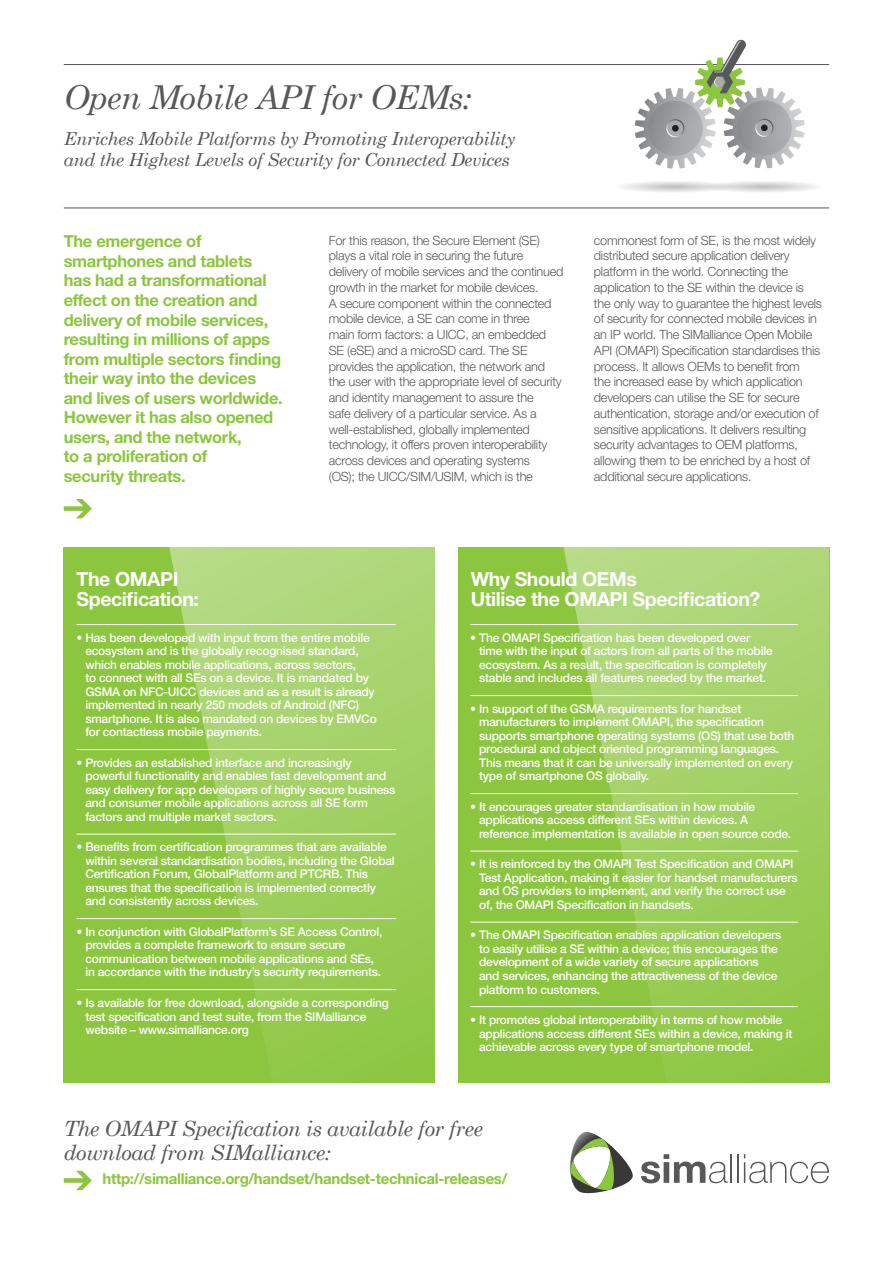
<style>
.page{position:relative;width:893px;height:1263px;background:#fff}
.page>*{position:absolute;margin:0;border:0;box-sizing:border-box;transform-origin:0 0}
.t1{font:italic 33px "Century Schoolbook";letter-spacing:-.02em;color:#58585a}
.t2{font:italic 21px "Century Schoolbook";letter-spacing:-.02em;color:#58585a}
.t3{font:700 19.5px/19.5px "Helvetica Neue LT";letter-spacing:-.02em;color:#fff}
.t4{font:italic 18px/21.6px "Century Schoolbook";letter-spacing:-.02em;color:#58585a}
.t5{font:700 16.5px/19.5px "Helvetica Neue LT";letter-spacing:-.02em;color:#8bc63e}
.t6{font:700 15px "Helvetica Neue LT";letter-spacing:-.02em;color:#8bc63e}
.t7{font:300 12.75px/15.8px "Helvetica Neue LT";letter-spacing:-.02em;color:#58585a}
.t8{font:500 12px/13.5px "Helvetica Neue LT";letter-spacing:-.02em;color:#fff}
</style>
<div class="page">
<hr style="left:64px;top:64px;width:765px;height:1px;background:#58585a">
<hr style="left:64px;top:208px;width:765px;height:1px;background:#58585a">
<div style="left:458px;top:547px;width:371px;height:536px;background:#8bc63e"></div>
<svg style="left:563px;top:547px;width:266px;height:527px"></svg>
<hr style="left:470px;top:624px;width:328px;height:1px;background:#fff">
<hr style="left:470px;top:695px;width:328px;height:1px;background:#fff">
<hr style="left:470px;top:793px;width:328px;height:1px;background:#fff">
<hr style="left:470px;top:851px;width:328px;height:1px;background:#fff">
<hr style="left:470px;top:922px;width:328px;height:1px;background:#fff">
<hr style="left:470px;top:1006px;width:328px;height:1px;background:#fff">
<div style="left:64px;top:547px;width:371px;height:536px;background:#8bc63e"></div>
<svg style="left:169px;top:547px;width:266px;height:527px"></svg>
<hr style="left:77px;top:624px;width:319px;height:1px;background:#fff">
<hr style="left:77px;top:749px;width:319px;height:1px;background:#fff">
<hr style="left:77px;top:834px;width:319px;height:1px;background:#fff">
<hr style="left:77px;top:918px;width:319px;height:1px;background:#fff">
<hr style="left:77px;top:989px;width:319px;height:1px;background:#fff">
<svg style="left:64px;top:499px;width:28px;height:19px"></svg>
<svg style="left:570px;top:1132px;width:63px;height:62px"></svg>
<svg style="left:641px;top:1154px;width:87px;height:29px"></svg>
<hr style="left:730px;top:1154px;width:2px;height:29px;background:#57585a">
<hr style="left:737px;top:1154px;width:2px;height:29px;background:#57585a">
<svg style="left:744px;top:1154px;width:85px;height:29px"></svg>
<svg style="left:64px;top:1171px;width:28px;height:19px"></svg>
<svg style="left:635px;top:39px;width:170px;height:130px"></svg>
<svg style="left:622px;top:181px;width:194px;height:11px"></svg>
<p class="t1" style="left:64px;top:77px;width:410px">Open Mobile API for OEMs:</p>
<p class="t4" style="left:64px;top:127px;width:453px">Enriches Mobile Platforms by Promoting Interoperability and the Highest Levels of Security for Connected Devices</p>
<p class="t5" style="left:64px;top:231px;width:220px">The emergence of smartphones and tablets has had a transformational effect on the creation and delivery of mobile services, resulting in millions of apps from multiple sectors finding their way into the devices and lives of users worldwide.<br>However it has also opened users, and the network,<br>to a proliferation of<br>security threats.</p>
<p class="t7" style="left:329px;top:232px;width:236px">For this reason, the Secure Element (SE) plays a vital role in securing the future delivery of mobile services and the continued growth in the market for mobile devices.<br>A secure component within the connected mobile device, a SE can come in three<br>main form factors: a UICC, an embedded SE (eSE) and a microSD card. The SE provides the application, the network and the user with the appropriate level of security and identity management to assure the<br>safe delivery of a particular service. As a well-established, globally implemented technology, it offers proven interoperability across devices and operating systems<br>(OS); the UICC/SIM/USIM, which is the</p>
<p class="t7" style="left:594px;top:232px;width:230px">commonest form of SE, is the most widely distributed secure application delivery platform in the world. Connecting the application to the SE within the device is the only way to guarantee the highest levels of security for connected mobile devices in an IP world. The SIMalliance Open Mobile API (OMAPI) Specification standardises this process. It allows OEMs to benefit from<br>the increased ease by which application developers can utilise the SE for secure authentication, storage and/or execution of sensitive applications. It delivers resulting security advantages to OEM platforms, allowing them to be enriched by a host of additional secure applications.</p>
<p class="t3" style="left:77px;top:569px;width:124px">The OMAPI<br>Specification:</p>
<p class="t8" style="left:85px;top:631px;width:293px;text-indent:-9px">• Has been developed with input from the entire mobile ecosystem and is the globally recognised standard, which enables mobile applications, across sectors,<br>to connect with all SEs on a device. It is mandated by GSMA on NFC-UICC devices and as a result is already implemented in nearly 250 models of Android (NFC) smartphone. It is also mandated on devices by EMVCo for contactless mobile payments.</p>
<p class="t8" style="left:85px;top:756px;width:312px;text-indent:-9px">• Provides an established interface and increasingly powerful functionality and enables fast development and easy delivery for app developers of highly secure business and consumer mobile applications across all SE form factors and multiple market sectors.</p>
<p class="t8" style="left:85px;top:840px;width:311px;text-indent:-9px">• Benefits from certification programmes that are available within several standardisation bodies, including the Global Certification Forum, GlobalPlatform and PTCRB. This ensures that the specification is implemented correctly and consistently across devices.</p>
<p class="t8" style="left:85px;top:925px;width:298px;text-indent:-9px">• In conjunction with GlobalPlatform’s SE Access Control, provides a complete framework to ensure secure communication between mobile applications and SEs, in accordance with the industry’s security requirements.</p>
<p class="t8" style="left:85px;top:996px;width:305px;text-indent:-9px">• Is available for free download, alongside a corresponding test specification and test suite, from the SIMalliance website – www.simalliance.org</p>
<p class="t3" style="left:471px;top:569px;width:291px">Why Should OEMs<br>Utilise the OMAPI Specification?</p>
<p class="t8" style="left:479px;top:631px;width:295px;text-indent:-9px">• The OMAPI Specification has been developed over time with the input of actors from all parts of the mobile ecosystem. As a result, the specification is completely stable and includes all features needed by the market.</p>
<p class="t8" style="left:479px;top:702px;width:317px;text-indent:-9px">• In support of the GSMA requirements for handset manufacturers to implement OMAPI, the specification supports smartphone operating systems (OS) that use both procedural and object oriented programming languages.<br>This means that it can be universally implemented on every type of smartphone OS globally.</p>
<p class="t8" style="left:479px;top:800px;width:314px;text-indent:-9px">• It encourages greater standardisation in how mobile applications access different SEs within devices. A reference implementation is available in open source code.</p>
<p class="t8" style="left:479px;top:857px;width:320px;text-indent:-9px">• It is reinforced by the OMAPI Test Specification and OMAPI Test Application, making it easier for handset manufacturers and OS providers to implement, and verify the correct use of, the OMAPI Specification in handsets.</p>
<p class="t8" style="left:479px;top:928px;width:304px;text-indent:-9px">• The OMAPI Specification enables application developers to easily utilise a SE within a device; this encourages the development of a wide variety of secure applications and services, enhancing the attractiveness of the device platform to customers.</p>
<p class="t8" style="left:479px;top:1013px;width:315px;text-indent:-9px">• It promotes global interoperability in terms of how mobile applications access different SEs within a device, making it achievable across every type of smartphone model.</p>
<p class="t2" style="left:64px;top:1115px;width:421px">The OMAPI Specification is available for free</p>
<p class="t2" style="left:64px;top:1139px;width:269px">download from SIMalliance:</p>
<p class="t6" style="left:102px;top:1169px;width:406px">http://simalliance.org/handset/handset-technical-releases/</p>
</div>
